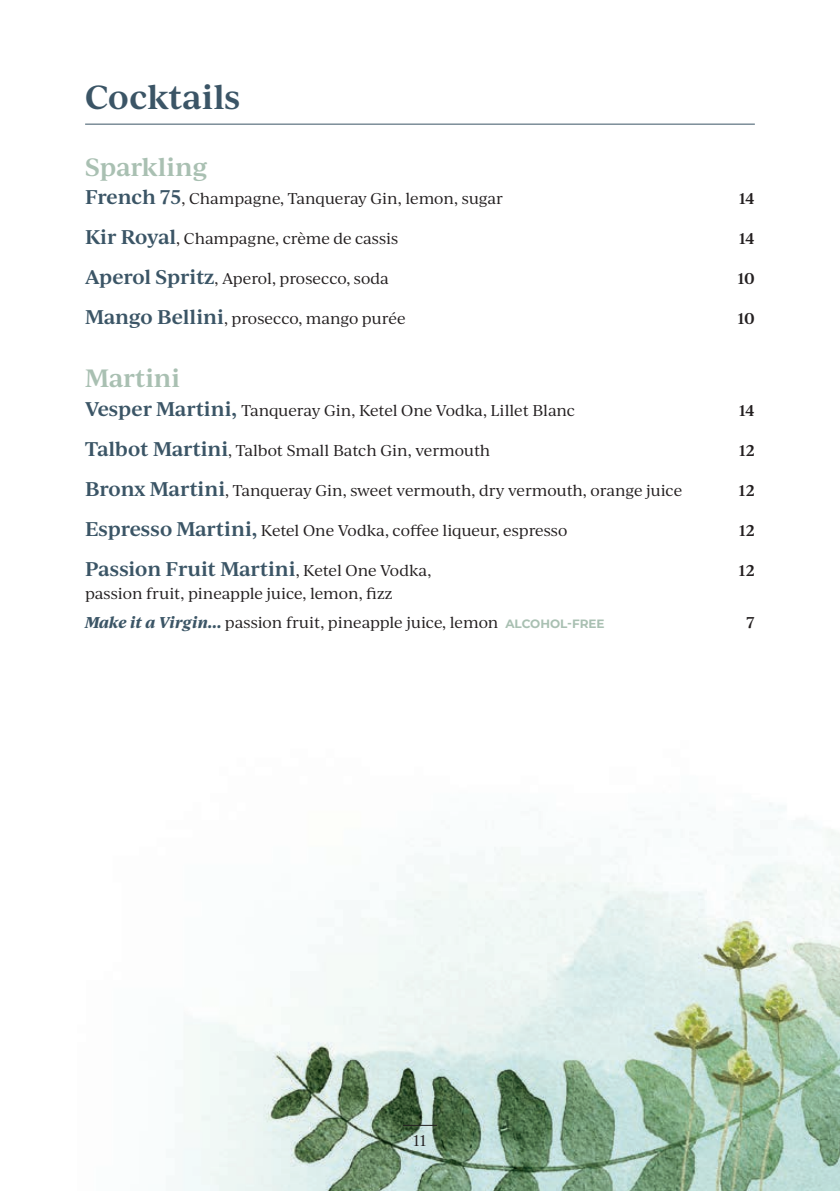
<style>
.page{position:relative;width:840px;height:1191px;background:#fff}
.page>*{position:absolute;margin:0;border:0;box-sizing:border-box;transform-origin:0 0}
.t1{font:600 32px "Ivy Journal";letter-spacing:-.005em;color:#3b5566}
.t2{font:600 24px "Ivy Journal";color:#a9c0b2}
.t3{font:600 19px "Ivy Journal";letter-spacing:-.005em;color:#3b5566}
.t4{font:15px/28.6px "Ivy Journal";letter-spacing:-.01em;color:#231f20}
.t5{font:600 15px "Ivy Journal";letter-spacing:-.035em;color:#231f20}
.s1{font-weight:600;font-size:19px;color:#3b5566}
.s2{font-weight:400;font-size:15px;color:#231f20}
.s3{font-weight:700;font-style:italic;color:#3b5566}
.s4{font-family:"Montserrat";font-weight:700;font-size:12px;color:#a9c0b2}
</style>
<div class="page">
<img style="left:182px;top:803px;width:657px;height:388px">
<hr style="left:403px;top:1124px;width:34px;height:1px;background:#231f20">
<hr style="left:85px;top:124px;width:669px;height:1px;background:#3b5566">
<h1 class="t1" style="left:85px;top:74px;width:156px">Cocktails</h1>
<h2 class="t2" style="left:85px;top:149px;width:124px">Sparkling</h2>
<p class="t4" style="left:85px;top:184px;width:419px"><span class="s1">French 75</span>, Champagne, Tanqueray Gin, lemon, sugar</p>
<p class="t5" style="left:738px;top:187px;width:17px">14</p>
<p class="t4" style="left:85px;top:224px;width:314px"><span class="s1">Kir Royal</span>, Champagne, crème de cassis</p>
<p class="t5" style="left:738px;top:227px;width:17px">14</p>
<p class="t4" style="left:85px;top:264px;width:305px"><span class="s1">Aperol Spritz</span>, Aperol, prosecco, soda</p>
<p class="t5" style="left:737px;top:268px;width:19px">10</p>
<p class="t4" style="left:85px;top:304px;width:322px"><span class="s1">Mango Bellini</span>, prosecco, mango purée</p>
<p class="t5" style="left:737px;top:308px;width:19px">10</p>
<h2 class="t2" style="left:85px;top:361px;width:96px">Martini</h2>
<p class="t4" style="left:85px;top:396px;width:491px"><span class="s1">Vesper Martini,</span> Tanqueray Gin, Ketel One Vodka, Lillet Blanc</p>
<p class="t5" style="left:738px;top:399px;width:17px">14</p>
<p class="t4" style="left:85px;top:436px;width:406px"><span class="s1">Talbot Martini</span>, Talbot Small Batch Gin, vermouth</p>
<p class="t5" style="left:738px;top:439px;width:18px">12</p>
<p class="t4" style="left:85px;top:476px;width:598px"><span class="s1">Bronx Martini</span>, Tanqueray Gin, sweet vermouth, dry vermouth, orange juice</p>
<p class="t5" style="left:738px;top:479px;width:18px">12</p>
<p class="t4" style="left:85px;top:516px;width:483px"><span class="s1">Espresso Martini,</span> Ketel One Vodka, coffee liqueur, espresso</p>
<p class="t5" style="left:738px;top:519px;width:18px">12</p>
<p class="t3" style="left:85px;top:555px;width:347px">Passion Fruit Martini<span class="s2">, Ketel One Vodka,</span></p>
<p class="t5" style="left:738px;top:559px;width:18px">12</p>
<p class="t4" style="left:85px;top:579px;width:520px">passion fruit, pineapple juice, lemon, fizz<br><span class="s3">Make it a Virgin…</span> passion fruit, pineapple juice, lemon <span class="s4">ALCOHOL-FREE</span></p>
<p class="t5" style="left:746px;top:611px;width:10px">7</p>
<p class="t4" style="left:413px;top:1125px;width:15px">11</p>
</div>
